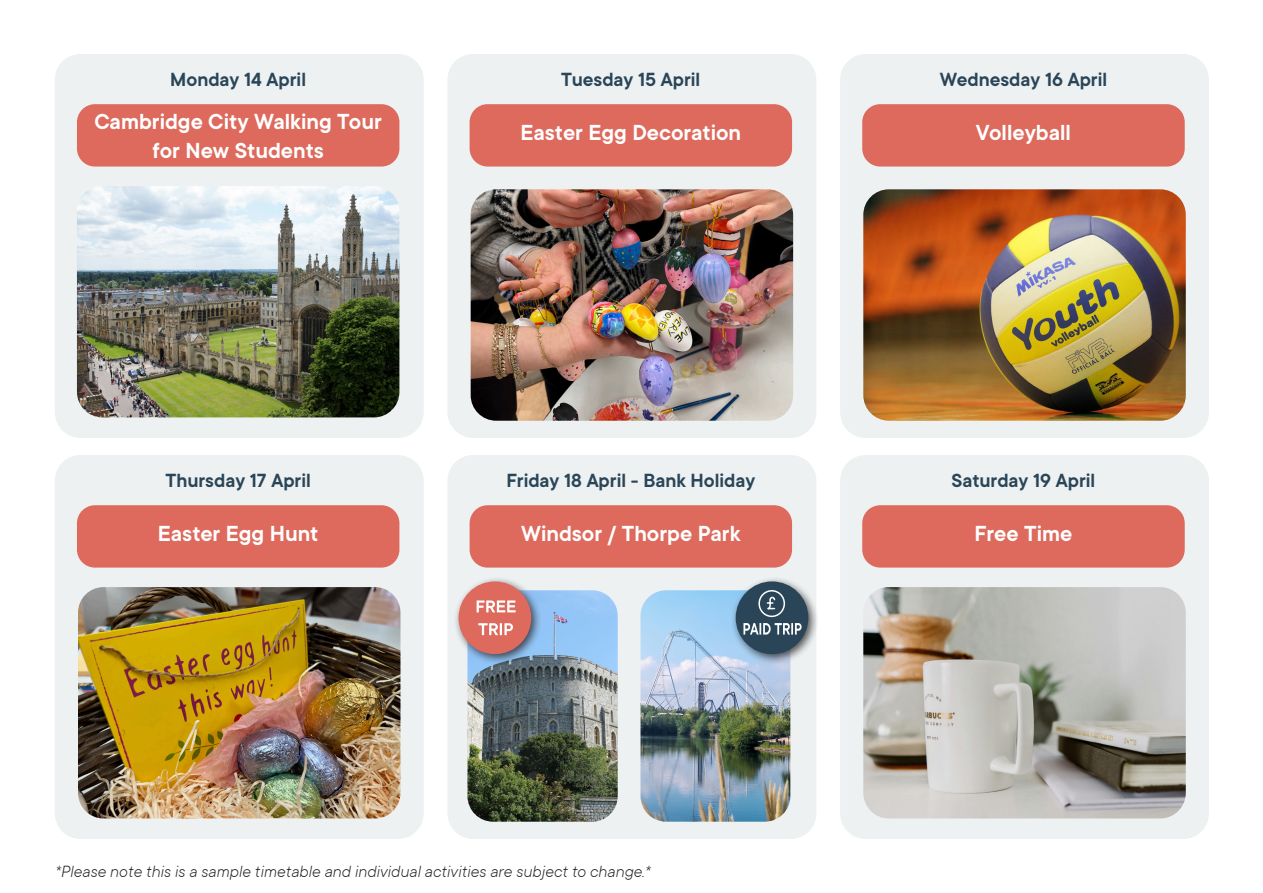
<style>
.page{position:relative;width:1263px;height:893px;background:#fff}
.page>*{position:absolute;margin:0;border:0;box-sizing:border-box;transform-origin:0 0}
.t1{font:600 24px/28.8px "TT Commons";color:#fff;text-align:center}
.t2{font:600 21px "TT Commons";color:#294557}
.t3{font:italic 300 18px "TT Commons";color:#231f20}
</style>
<div class="page">
<div style="left:55px;top:54px;width:369px;height:384px;background:#edf1f2;border-radius:26px"></div>
<div style="left:55px;top:455px;width:369px;height:384px;background:#edf1f2;border-radius:26px"></div>
<div style="left:840px;top:54px;width:369px;height:384px;background:#edf1f2;border-radius:26px"></div>
<div style="left:840px;top:455px;width:369px;height:384px;background:#edf1f2;border-radius:26px"></div>
<div style="left:447px;top:54px;width:369px;height:384px;background:#edf1f2;border-radius:26px"></div>
<div style="left:447px;top:455px;width:369px;height:384px;background:#edf1f2;border-radius:26px"></div>
<div style="left:77px;top:104px;width:322px;height:63px;background:#dd6a5d;border-radius:18px"></div>
<div style="left:77px;top:505px;width:322px;height:63px;background:#dd6a5d;border-radius:18px"></div>
<div style="left:862px;top:104px;width:323px;height:63px;background:#dd6a5d;border-radius:18px"></div>
<div style="left:862px;top:505px;width:323px;height:63px;background:#dd6a5d;border-radius:18px"></div>
<div style="left:470px;top:104px;width:322px;height:63px;background:#dd6a5d;border-radius:18px"></div>
<div style="left:470px;top:505px;width:322px;height:63px;background:#dd6a5d;border-radius:18px"></div>
<img style="left:77px;top:186px;width:322px;height:231px">
<img style="left:471px;top:189px;width:322px;height:232px">
<img style="left:78px;top:587px;width:322px;height:231px">
<img style="left:863px;top:587px;width:323px;height:231px">
<img style="left:863px;top:189px;width:323px;height:232px">
<img style="left:467px;top:590px;width:151px;height:232px">
<img style="left:640px;top:590px;width:150px;height:232px">
<div style="left:453px;top:576px;width:89px;height:89px;background:#231f20;opacity:.75"></div>
<div style="left:458px;top:581px;width:73px;height:73px;background:#dd6a5d;border-radius:50%"></div>
<svg style="left:478px;top:623px;width:35px;height:12px"></svg>
<svg style="left:477px;top:600px;width:39px;height:12px"></svg>
<div style="left:730px;top:576px;width:89px;height:89px;background:#231f20;opacity:.75"></div>
<div style="left:736px;top:581px;width:72px;height:73px;background:#294557;border-radius:50%"></div>
<svg style="left:743px;top:589px;width:58px;height:46px"></svg>
<p class="t2" style="left:170px;top:68px;width:137px">Monday 14 April</p>
<p class="t2" style="left:561px;top:68px;width:141px">Tuesday 15 April</p>
<p class="t2" style="left:940px;top:68px;width:169px">Wednesday 16 April</p>
<p class="t1" style="left:94px;top:108px;width:289px">Cambridge City Walking Tour for New Students</p>
<p class="t1" style="left:520px;top:118px;width:222px">Easter Egg Decoration</p>
<p class="t1" style="left:976px;top:118px;width:97px">Volleyball</p>
<p class="t2" style="left:166px;top:469px;width:147px">Thursday 17 April</p>
<p class="t2" style="left:506px;top:469px;width:250px">Friday 18 April - Bank Holiday</p>
<p class="t2" style="left:952px;top:469px;width:145px">Saturday 19 April</p>
<p class="t1" style="left:158px;top:519px;width:162px">Easter Egg Hunt</p>
<p class="t1" style="left:521px;top:519px;width:221px">Windsor / Thorpe Park</p>
<p class="t1" style="left:975px;top:519px;width:99px">Free Time</p>
<p class="t3" style="left:55px;top:862px;width:597px">*Please note this is a sample timetable and individual activities are subject to change.*</p>
</div>
